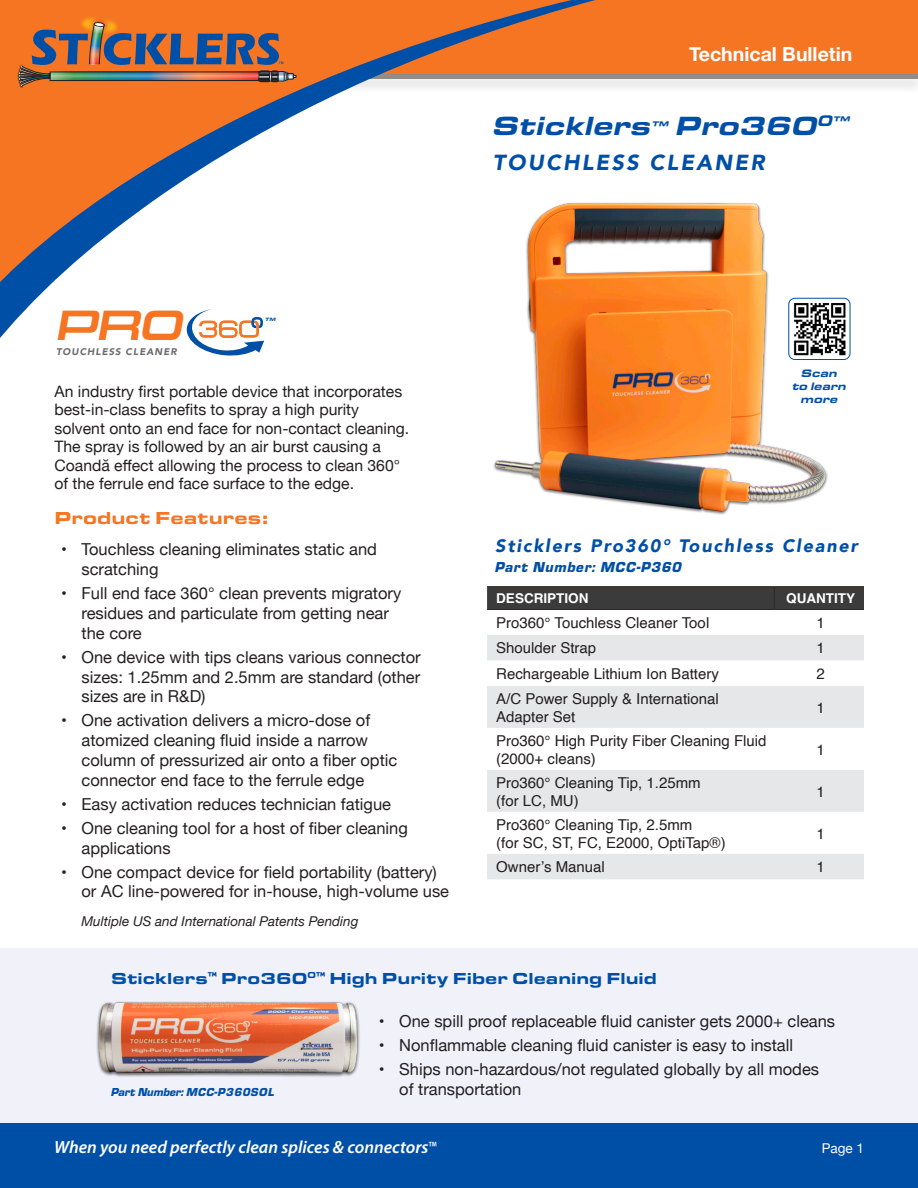
<style>
.page{position:relative;width:918px;height:1188px;background:#fff}
.page>*{position:absolute;margin:0;border:0;box-sizing:border-box;transform-origin:0 0}
.t1{font:italic 43.35px "Uniwars Sb";color:#f57523}
.t2{font:italic 900 27.3px "Eurostile Ext";color:#004fa7}
.t3{font:italic 900 21.75px "Avenir";letter-spacing:.1em;color:#004fa7}
.t4{font:700 19.5px "Helvetica Neue";color:#fff}
.t5{font:italic 900 18px "Avenir";letter-spacing:.1em;color:#004fa7}
.t6{font:900 18px "Eurostile Ext";color:#f57523}
.t7{font:italic 600 17.7px "Myriad Pro";color:#fff}
.t8{font:16.5px/19.8px "Helvetica Neue";color:#231f20}
.t9{font:900 16.5px "Eurostile Ext";color:#004fa7}
.t10{font:15.75px/18.5px "Helvetica Neue";color:#231f20}
.t11{font:15px "Helvetica";color:#231f20}
.t12{font:italic 900 15px "Eurostile";letter-spacing:.05em;color:#004fa7}
.t13{font:italic 13.5px "Helvetica Neue";color:#231f20}
.t14{font:700 13.5px "Helvetica";color:#fff}
.t15{font:13.5px "Helvetica Neue";color:#fff}
.t16{font:italic 900 12px "Eurostile";letter-spacing:.015em;color:#004fa7}
.t17{font:italic 900 11.25px "Eurostile Ext";color:#004fa7}
.t18{font:italic 900 9.6px "Avenir";letter-spacing:.1em;color:#6c6d70}
.t19{font:italic 900 4.95px "Eurostile Ext";color:#004fa7}
.s1{font-weight:400;font-style:normal;font-stretch:condensed;font-size:16.5px}
</style>
<div class="page">
<div style="left:0;top:1123px;width:918px;height:65px;background:#004fa7"></div>
<div style="left:0;top:0;width:918px;height:79px;background:#f57523"></div>
<div style="left:0;top:73px;width:918px;height:21px;background:#231f20;opacity:.19"></div>
<div style="left:0;top:74px;width:918px;height:5px;background:#908c8a"></div>
<svg style="left:0;top:0;width:605px;height:331px"></svg>
<img style="left:13px;top:61px;width:14px;height:31px">
<img style="left:75px;top:12px;width:47px;height:10px">
<img style="left:84px;top:19px;width:26px;height:3px">
<img style="left:19px;top:22px;width:277px;height:64px">
<div style="left:0;top:949px;width:918px;height:174px;background:#f0f1f9"></div>
<svg style="left:186px;top:309px;width:78px;height:47px"></svg>
<svg style="left:487px;top:635px;width:377px;height:93px;fill:#e6e7e9"></svg>
<div style="left:487px;top:770px;width:377px;height:42px;background:#e6e7e9"></div>
<div style="left:487px;top:854px;width:377px;height:25px;background:#e6e7e9"></div>
<hr style="left:487px;top:586px;width:287px;height:1px;background:#2e2926">
<hr style="left:774px;top:586px;width:90px;height:1px;background:#2e2926">
<div style="left:487px;top:587px;width:377px;height:23px;background:#3a3b3a"></div>
<hr style="left:774px;top:609px;width:90px;height:1px;background:#2e2926">
<img style="left:96px;top:1001px;width:264px;height:76px">
<img style="left:493px;top:202px;width:335px;height:313px">
<img style="left:789px;top:298px;width:61px;height:62px">
<div style="left:789px;top:298px;width:61px;height:62px;border:1px solid #004fa7;border-radius:6px"></div>
<p class="t4" style="left:689px;top:38px;width:165px">Technical Bulletin</p>
<p class="t2" style="left:493px;top:105px;width:359px">Sticklers<sup>™</sup> Pro360<sup>0</sup><sup>™</sup></p>
<p class="t3" style="left:493px;top:144px;width:273px">TOUCHLESS CLEANER</p>
<p class="t1" style="left:56px;top:300px;width:127px">PRO</p>
<p class="t19" style="left:265px;top:316px;width:12px">TM</p>
<p class="t18" style="left:56px;top:344px;width:122px">TOUCHLESS CLEANER</p>
<p class="t10" style="left:55px;top:383px;width:356px">An industry first portable device that incorporates best-in-class benefits to spray a high purity solvent onto an end face for non-contact cleaning.<br>The spray is followed by an air burst causing a Coandă effect allowing the process to clean 360° of the ferrule end face surface to the edge.</p>
<p class="t6" style="left:55px;top:504px;width:215px">Product Features:</p>
<p class="t8" style="left:82px;top:541px;width:297px;text-indent:-20px">• Touchless cleaning eliminates static and scratching</p>
<p class="t8" style="left:82px;top:584px;width:321px;text-indent:-20px">• Full end face 360° clean prevents migratory residues and particulate from getting near the core</p>
<p class="t8" style="left:82px;top:648px;width:341px;text-align:justify;text-indent:-20px">• One device with tips cleans various connector sizes: 1.25mm and 2.5mm are standard (other sizes are in R&amp;D)</p>
<p class="t8" style="left:82px;top:712px;width:317px;text-indent:-20px">• One activation delivers a micro-dose of atomized cleaning fluid inside a narrow column of pressurized air onto a fiber optic connector end face to the ferrule edge</p>
<p class="t8" style="left:61px;top:795px;width:331px">• Easy activation reduces technician fatigue</p>
<p class="t8" style="left:82px;top:819px;width:328px;text-indent:-20px">• One cleaning tool for a host of fiber cleaning applications</p>
<p class="t8" style="left:82px;top:863px;width:369px;text-indent:-20px">• One compact device for field portability (battery) or AC line-powered for in-house, high-volume use</p>
<p class="t13" style="left:82px;top:911px;width:279px">Multiple US and International Patents Pending</p>
<p class="t17" style="left:801px;top:365px;width:38px">Scan</p>
<p class="t17" style="left:792px;top:378px;width:56px">to learn</p>
<p class="t17" style="left:801px;top:391px;width:39px">more</p>
<p class="t5" style="left:495px;top:531px;width:364px">Sticklers Pro360° Touchless Cleaner</p>
<p class="t12" style="left:495px;top:556px;width:188px">Part Number: MCC-P360</p>
<p class="t14" style="left:496px;top:590px;width:94px">DESCRIPTION</p>
<p class="t14" style="left:786px;top:590px;width:70px">QUANTITY</p>
<p class="t11" style="left:496px;top:611px;width:215px">Pro360° Touchless Cleaner Tool</p>
<p class="t11" style="left:816px;top:611px;width:10px">1</p>
<p class="t11" style="left:496px;top:636px;width:102px">Shoulder Strap</p>
<p class="t11" style="left:816px;top:636px;width:10px">1</p>
<p class="t11" style="left:496px;top:662px;width:224px">Rechargeable Lithium Ion Battery</p>
<p class="t11" style="left:816px;top:662px;width:10px">2</p>
<p class="t11" style="left:496px;top:687px;width:224px">A/C Power Supply &amp; International</p>
<p class="t11" style="left:496px;top:705px;width:81px">Adapter Set</p>
<p class="t11" style="left:816px;top:696px;width:10px">1</p>
<p class="t11" style="left:496px;top:729px;width:272px">Pro360° High Purity Fiber Cleaning Fluid</p>
<p class="t11" style="left:496px;top:747px;width:101px">(2000+ cleans)</p>
<p class="t11" style="left:496px;top:771px;width:206px">Pro360° Cleaning Tip, 1.25mm</p>
<p class="t11" style="left:496px;top:789px;width:84px">(for LC, MU)</p>
<p class="t11" style="left:496px;top:813px;width:198px">Pro360° Cleaning Tip, 2.5mm</p>
<p class="t11" style="left:496px;top:831px;width:231px">(for SC, ST, FC, E2000, OptiTap®)</p>
<p class="t11" style="left:816px;top:738px;width:10px">1</p>
<p class="t11" style="left:816px;top:780px;width:10px">1</p>
<p class="t11" style="left:816px;top:822px;width:10px">1</p>
<p class="t11" style="left:496px;top:855px;width:110px">Owner’s Manual</p>
<p class="t11" style="left:816px;top:855px;width:10px">1</p>
<p class="t9" style="left:111px;top:966px;width:547px">Sticklers<sup>™</sup> Pro360<sup>0</sup><sup>™</sup> High Purity Fiber Cleaning Fluid</p>
<p class="t8" style="left:379px;top:1012px;width:458px">• One spill proof replaceable fluid canister gets 2000+ cleans</p>
<p class="t8" style="left:379px;top:1036px;width:416px">• Nonflammable cleaning fluid canister is easy to install</p>
<p class="t8" style="left:379px;top:1060px;width:442px">• Ships non-hazardous/not regulated globally by all modes</p>
<p class="t16" style="left:111px;top:1084px;width:165px">Part Number: MCC-P360SOL</p>
<p class="t8" style="left:399px;top:1080px;width:124px">of transportation</p>
<p class="t7" style="left:54px;top:1136px;width:384px">When you need perfectly clean splices &amp; connectors<span class="s1">™</span></p>
<p class="t15" style="left:822px;top:1138px;width:44px">Page 1</p>
</div>
